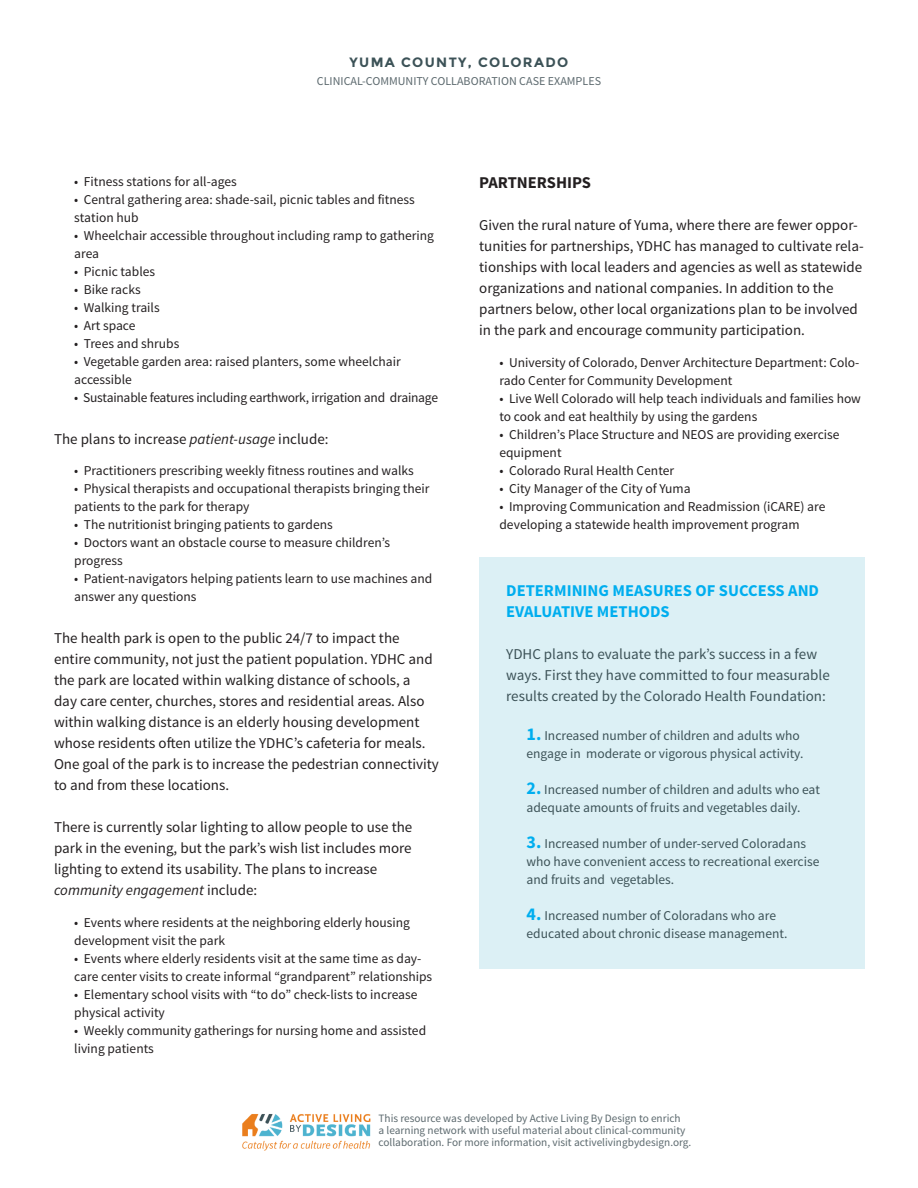
<style>
.page{position:relative;width:918px;height:1188px;background:#fff}
.page>*{position:absolute;margin:0;border:0;box-sizing:border-box;transform-origin:0 0}
.t1{font:700 16.5px/21px "Source Sans Pro";color:#00aeef}
.t2{font:700 16.5px "Source Sans Pro";color:#231f20}
.t3{font:15px/21px "Source Sans Pro";color:#231f20}
.t4{font:15px/21px "Source Sans Pro";color:#3c5257}
.t5{font:13.5px/18px "Source Sans Pro";color:#231f20}
.t6{font:13.5px/18px "Source Sans Pro";color:#3c5257}
.t7{font:700 13.5px "Montserrat";letter-spacing:.1em;color:#3c5257}
.t8{font:12px "Source Sans Pro";color:#5c696e}
.t9{font:11.25px/12px "Source Sans Pro";color:#5c696e}
.s1{font-style:italic}
.s2{font-weight:700;font-size:18px;color:#00aeef}
</style>
<div class="page">
<div style="left:479px;top:557px;width:385px;height:412px;background:#dcf0f5"></div>
<img style="left:242px;top:1114px;width:129px;height:37px">
<p class="t7" style="left:350px;top:54px;width:220px">YUMA COUNTY, COLORADO</p>
<p class="t8" style="left:317px;top:74px;width:286px">CLINICAL-COMMUNITY COLLABORATION CASE EXAMPLES</p>
<p class="t5" style="left:74px;top:173px;width:164px">• Fitness stations for all-ages</p>
<p class="t5" style="left:74px;top:191px;width:342px">• Central gathering area: shade-sail, picnic tables and fitness station hub</p>
<p class="t5" style="left:74px;top:227px;width:361px">• Wheelchair accessible throughout including ramp to gathering area</p>
<p class="t5" style="left:74px;top:263px;width:82px">• Picnic tables</p>
<p class="t5" style="left:74px;top:281px;width:68px">• Bike racks</p>
<p class="t5" style="left:74px;top:299px;width:87px">• Walking trails</p>
<p class="t5" style="left:74px;top:317px;width:63px">• Art space</p>
<p class="t5" style="left:74px;top:335px;width:107px">• Trees and shrubs</p>
<p class="t5" style="left:74px;top:353px;width:328px">• Vegetable garden area: raised planters, some wheelchair accessible</p>
<p class="t5" style="left:74px;top:389px;width:365px">• Sustainable features including earthwork, irrigation and drainage</p>
<p class="t3" style="left:54px;top:429px;width:276px">The plans to increase <span class="s1">patient-usage</span> include:</p>
<p class="t5" style="left:74px;top:462px;width:341px">• Practitioners prescribing weekly fitness routines and walks</p>
<p class="t5" style="left:74px;top:480px;width:357px">• Physical therapists and occupational therapists bringing their patients to the park for therapy</p>
<p class="t5" style="left:74px;top:516px;width:260px">• The nutritionist bringing patients to gardens</p>
<p class="t5" style="left:74px;top:534px;width:317px">• Doctors want an obstacle course to measure children’s progress</p>
<p class="t5" style="left:74px;top:570px;width:360px">• Patient-navigators helping patients learn to use machines and answer any questions</p>
<p class="t3" style="left:54px;top:628px;width:386px">The health park is open to the public 24/7 to impact the entire community, not just the patient population. YDHC and the park are located within walking distance of schools, a<br>day care center, churches, stores and residential areas. Also within walking distance is an elderly housing development whose residents often utilize the YDHC’s cafeteria for meals.<br>One goal of the park is to increase the pedestrian connectivity to and from these locations.</p>
<p class="t3" style="left:54px;top:817px;width:360px">There is currently solar lighting to allow people to use the park in the evening, but the park’s wish list includes more lighting to extend its usability. The plans to increase <span class="s1">community engagement</span> include:</p>
<p class="t5" style="left:74px;top:914px;width:337px">• Events where residents at the neighboring elderly housing development visit the park</p>
<p class="t5" style="left:74px;top:950px;width:359px">• Events where elderly residents visit at the same time as day&shy;care center visits to create informal “grandparent” relationships</p>
<p class="t5" style="left:74px;top:986px;width:345px">• Elementary school visits with “to do” check-lists to increase physical activity</p>
<p class="t5" style="left:74px;top:1022px;width:353px">• Weekly community gatherings for nursing home and assisted living patients</p>
<p class="t2" style="left:479px;top:172px;width:113px">PARTNERSHIPS</p>
<p class="t3" style="left:479px;top:215px;width:386px">Given the rural nature of Yuma, where there are fewer oppor&shy;tunities for partnerships, YDHC has managed to cultivate rela&shy;tionships with local leaders and agencies as well as statewide organizations and national companies. In addition to the partners below, other local organizations plan to be involved in the park and encourage community participation.</p>
<p class="t5" style="left:500px;top:353px;width:362px">• University of Colorado, Denver Architecture Department: Colo&shy;rado Center for Community Development</p>
<p class="t5" style="left:500px;top:389px;width:363px">• Live Well Colorado will help teach individuals and families how to cook and eat healthily by using the gardens</p>
<p class="t5" style="left:500px;top:425px;width:342px">• Children’s Place Structure and NEOS are providing exercise equipment</p>
<p class="t5" style="left:500px;top:461px;width:176px">• Colorado Rural Health Center</p>
<p class="t5" style="left:500px;top:479px;width:193px">• City Manager of the City of Yuma</p>
<p class="t5" style="left:500px;top:497px;width:327px">• Improving Communication and Readmission (iCARE) are developing a statewide health improvement program</p>
<p class="t1" style="left:506px;top:581px;width:314px">DETERMINING MEASURES OF SUCCESS AND<br>EVALUATIVE METHODS</p>
<p class="t4" style="left:506px;top:644px;width:325px">YDHC plans to evaluate the park’s success in a few ways. First they have committed to four measurable results created by the Colorado Health Foundation:</p>
<p class="t6" style="left:526px;top:727px;width:279px"><span class="s2">1.</span> Increased number of children and adults who engage in moderate or vigorous physical activity.</p>
<p class="t6" style="left:526px;top:781px;width:295px"><span class="s2">2.</span> Increased number of children and adults who eat adequate amounts of fruits and vegetables daily.</p>
<p class="t6" style="left:526px;top:835px;width:294px"><span class="s2">3.</span> Increased number of under-served Coloradans who have convenient access to recreational exercise and fruits and vegetables.</p>
<p class="t6" style="left:526px;top:907px;width:263px"><span class="s2">4.</span> Increased number of Coloradans who are educated about chronic disease management.</p>
<p class="t9" style="left:379px;top:1113px;width:314px">This resource was developed by Active Living By Design to enrich<br>a learning network with useful material about clinical-community collaboration. For more information, visit activelivingbydesign.org.</p>
</div>
